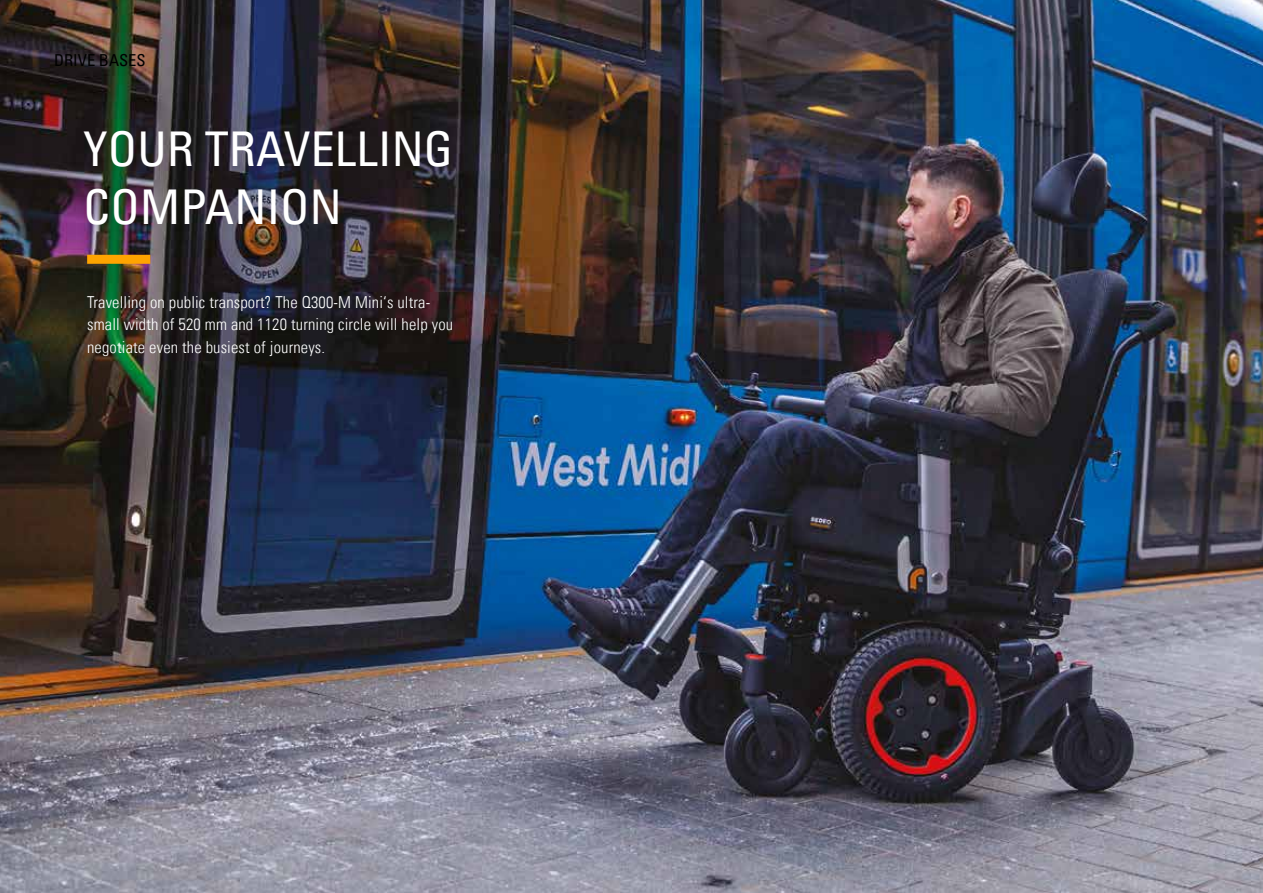
<style>
.page{position:relative;width:1263px;height:893px;background:#fff}
.page>*{position:absolute;margin:0;border:0;box-sizing:border-box;transform-origin:0 0}
.t1{font:condensed 48px/57.6px "Univers Com 57";letter-spacing:.005em;color:#fff}
.t2{font:16.5px/22.5px "Univers Com 47 Light Cond";letter-spacing:.01em;color:#fff}
.t3{font:condensed 16.5px "Univers Com 57";color:#000}
</style>
<div class="page">
<img style="left:0;top:0;width:1263px;height:893px">
<div style="left:87px;top:255px;width:63px;height:9px;background:#ffa400"></div>
<p class="t3" style="left:54px;top:50px;width:93px">DRIVE BASES</p>
<h1 class="t1" style="left:84px;top:119px;width:371px">YOUR TRAVELLING<br>COMPANION</h1>
<p class="t2" style="left:87px;top:291px;width:367px">Travelling on public transport? The Q300-M Mini‘s ultra&shy;small width of 520 mm and 1120 turning circle will help you negotiate even the busiest of journeys.</p>
</div>
